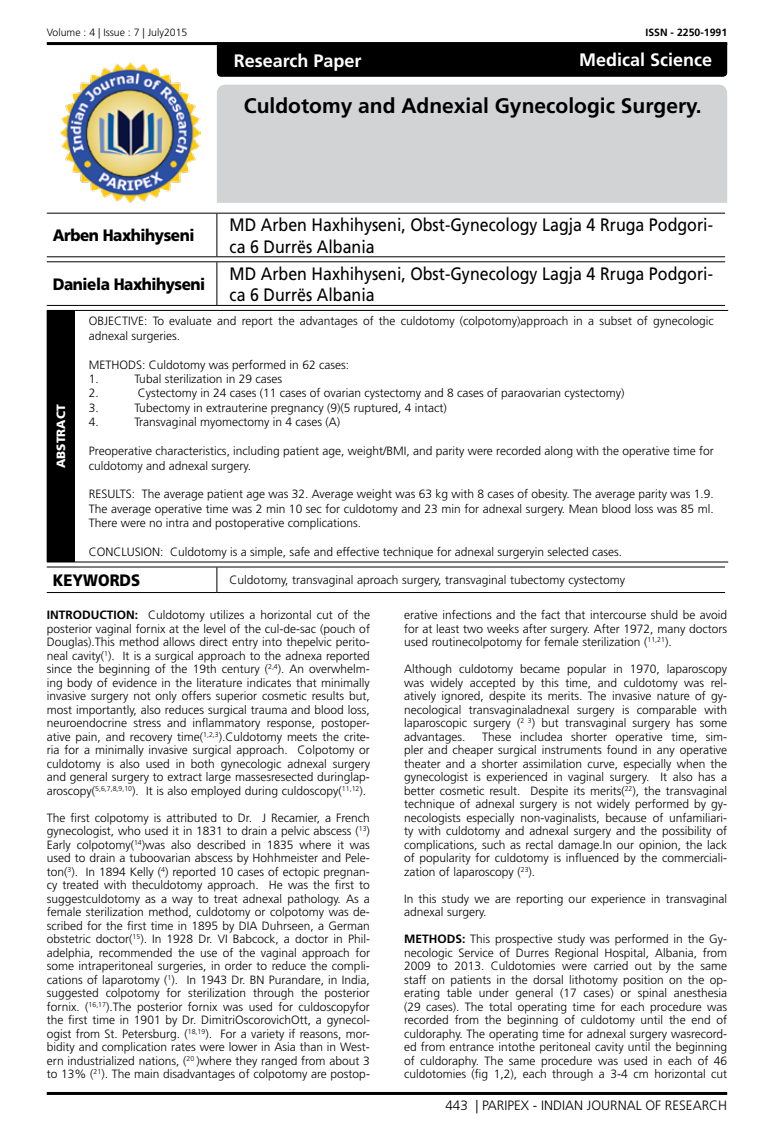
<style>
.page{position:relative;width:774px;height:1136px;background:#fff}
.page>*{position:absolute;margin:0;border:0;box-sizing:border-box;transform-origin:0 0}
.t1{font:700 21px "Frutiger LT Std";color:#000}
.t2{font:18px/21.6px "Frutiger LT Std";color:#000;scale:.89 1}
.t3{font:700 18px "Frutiger LT Std";color:#fff}
.t4{font:900 16.5px "Frutiger LT Std";letter-spacing:-.03em;color:#000;scale:.92 1}
.t5{font:900 16.5px "Frutiger LT Std";color:#000;scale:.9 1}
.t6{font:300 13.5px "Frutiger LT Std";color:#000}
.t7{font:300 12px/13.5px "Frutiger LT Std";color:#000;text-align:justify}
.t8{font:900 12px "Frutiger LT Std";color:#fff}
.t9{font:300 10.5px "Frutiger LT Std";color:#000}
.t10{font:700 10.5px "Frutiger LT Std";color:#000}
.s1{font-weight:700}
</style>
<div class="page">
<hr style="left:47px;top:42px;width:680px;height:3px;background:#000">
<hr style="left:47px;top:1091px;width:680px;height:3px;background:#000">
<div style="left:217px;top:85px;width:510px;height:118px;background:#d1d3d4"></div>
<div style="left:217px;top:45px;width:510px;height:32px;background:#000"></div>
<img style="left:61px;top:63px;width:139px;height:140px">
<hr style="left:47px;top:213px;width:170px;height:1px;background:#000">
<hr style="left:217px;top:213px;width:508px;height:1px;background:#000">
<hr style="left:216px;top:213px;width:1px;height:43px;background:#000">
<hr style="left:47px;top:256px;width:170px;height:1px;background:#000">
<hr style="left:217px;top:256px;width:508px;height:1px;background:#000">
<hr style="left:47px;top:261px;width:170px;height:1px;background:#000">
<hr style="left:217px;top:261px;width:508px;height:1px;background:#000">
<hr style="left:216px;top:262px;width:1px;height:43px;background:#000">
<hr style="left:47px;top:305px;width:170px;height:1px;background:#000">
<hr style="left:217px;top:305px;width:508px;height:1px;background:#000">
<hr style="left:47px;top:566px;width:170px;height:1px;background:#000">
<hr style="left:217px;top:566px;width:508px;height:1px;background:#000">
<svg style="left:216px;top:567px;width:1px;height:25px"></svg>
<hr style="left:47px;top:592px;width:170px;height:1px;background:#000">
<hr style="left:217px;top:592px;width:508px;height:1px;background:#000">
<div style="left:47px;top:310px;width:27px;height:252px;background:#000"></div>
<hr style="left:74px;top:310px;width:654px;height:1px;background:#000">
<hr style="left:74px;top:311px;width:1px;height:250px;background:#000">
<hr style="left:74px;top:561px;width:654px;height:1px;background:#000">
<p class="t9" style="left:47px;top:27px;width:142px">Volume : 4 | Issue : 7 | July2015</p>
<p class="t10" style="left:645px;top:27px;width:83px">ISSN - 2250-1991</p>
<h2 class="t3" style="left:579px;top:49px;width:135px">Medical Science</h2>
<h2 class="t3" style="left:234px;top:50px;width:129px">Research Paper</h2>
<h1 class="t1" style="left:244px;top:93px;width:459px">Culdotomy and Adnexial Gynecologic Surgery.</h1>
<h3 class="t4" style="left:53px;top:225px;width:155px">Arben Haxhihyseni</h3>
<h2 class="t2" style="left:230px;top:214px;width:545px">MD Arben Haxhihyseni, Obst-Gynecology Lagja 4 Rruga Podgori&shy;ca 6 Durrës Albania</h2>
<h3 class="t4" style="left:53px;top:274px;width:167px">Daniela Haxhihyseni</h3>
<h2 class="t2" style="left:230px;top:262px;width:545px">MD Arben Haxhihyseni, Obst-Gynecology Lagja 4 Rruga Podgori&shy;ca 6 Durrës Albania</h2>
<p class="t8" style="left:54px;top:468px;width:65px;rotate:-90deg">ABSTRACT</p>
<p class="t7" style="left:89px;top:314px;width:626px;line-height:14.4px">OBJECTIVE: To evaluate and report the advantages of the culdotomy (colpotomy)approach in a subset of gynecologic adnexal surgeries.</p>
<p class="t7" style="left:89px;top:357px;width:262px;line-height:14.4px">METHODS: Culdotomy was performed in 62 cases:<br>1.</p>
<p class="t7" style="left:134px;top:372px;width:149px">Tubal sterilization in 29 cases</p>
<p class="t7" style="left:89px;top:387px;width:12px">2.</p>
<p class="t7" style="left:138px;top:387px;width:488px">Cystectomy in 24 cases (11 cases of ovarian cystectomy and 8 cases of paraovarian cystectomy)</p>
<p class="t7" style="left:89px;top:401px;width:12px">3.</p>
<p class="t7" style="left:134px;top:401px;width:314px">Tubectomy in extrauterine pregnancy (9)(5 ruptured, 4 intact)</p>
<p class="t7" style="left:89px;top:415px;width:12px">4.</p>
<p class="t7" style="left:134px;top:415px;width:207px">Transvaginal myomectomy in 4 cases (A)</p>
<p class="t7" style="left:89px;top:444px;width:626px;line-height:14.4px">Preoperative characteristics, including patient age, weight/BMI, and parity were recorded along with the operative time for culdotomy and adnexal surgery.</p>
<p class="t7" style="left:89px;top:487px;width:626px;line-height:14.4px">RESULTS: The average patient age was 32. Average weight was 63 kg with 8 cases of obesity. The average parity was 1.9.<br>The average operative time was 2 min 10 sec for culdotomy and 23 min for adnexal surgery. Mean blood loss was 85 ml.<br>There were no intra and postoperative complications.</p>
<p class="t7" style="left:89px;top:545px;width:535px">CONCLUSION: Culdotomy is a simple, safe and effective technique for adnexal surgeryin selected cases.</p>
<h3 class="t5" style="left:53px;top:570px;width:99px">KEYWORDS</h3>
<p class="t7" style="left:230px;top:573px;width:397px">Culdotomy, transvaginal aproach surgery, transvaginal tubectomy cystectomy</p>
<p class="t7" style="left:47px;top:608px;width:325px"><span class="s1">INTRODUCTION:</span> Culdotomy utilizes a horizontal cut of the posterior vaginal fornix at the level of the cul-de-sac (pouch of Douglas).This method allows direct entry into thepelvic perito&shy;neal cavity(<sup>1</sup>). It is a surgical approach to the adnexa reported since the beginning of the 19th century (<sup>2,4</sup>). An overwhelm&shy;ing body of evidence in the literature indicates that minimally invasive surgery not only offers superior cosmetic results but, most importantly, also reduces surgical trauma and blood loss, neuroendocrine stress and inflammatory response, postoper&shy;ative pain, and recovery time(<sup>1,2,3</sup>).Culdotomy meets the crite&shy;ria for a minimally invasive surgical approach. Colpotomy or culdotomy is also used in both gynecologic adnexal surgery and general surgery to extract large massesresected duringlap&shy;aroscopy(<sup>5,6,7,8,9,10</sup>). It is also employed during culdoscopy(<sup>11,12</sup>).</p>
<p class="t7" style="left:47px;top:811px;width:325px">The first colpotomy is attributed to Dr. J Recamier, a French gynecologist, who used it in 1831 to drain a pelvic abscess (<sup>13</sup>)<br>Early colpotomy(<sup>14</sup>)was also described in 1835 where it was used to drain a tuboovarian abscess by Hohhmeister and Pele&shy;ton(<sup>3</sup>). In 1894 Kelly (<sup>4</sup>) reported 10 cases of ectopic pregnan&shy;cy treated with theculdotomy approach. He was the first to suggestculdotomy as a way to treat adnexal pathology. As a female sterilization method, culdotomy or colpotomy was de&shy;scribed for the first time in 1895 by DIA Duhrseen, a German obstetric doctor(<sup>15</sup>). In 1928 Dr. VI Babcock, a doctor in Phil&shy;adelphia, recommended the use of the vaginal approach for some intraperitoneal surgeries, in order to reduce the compli&shy;cations of laparotomy (<sup>1</sup>). In 1943 Dr. BN Purandare, in India, suggested colpotomy for sterilization through the posterior fornix. (<sup>16,17</sup>).The posterior fornix was used for culdoscopyfor the first time in 1901 by Dr. DimitriOscorovichOtt, a gynecol&shy;ogist from St. Petersburg. (<sup>18,19</sup>). For a variety if reasons, mor&shy;bidity and complication rates were lower in Asia than in West&shy;ern industrialized nations, (<sup>20</sup> )where they ranged from about 3 to 13% (<sup>21</sup>). The main disadvantages of colpotomy are postop-</p>
<p class="t7" style="left:404px;top:608px;width:325px">erative infections and the fact that intercourse shuld be avoid for at least two weeks after surgery. After 1972, many doctors used routinecolpotomy for female sterilization (<sup>11,21</sup>).</p>
<p class="t7" style="left:404px;top:662px;width:325px">Although culdotomy became popular in 1970, laparoscopy was widely accepted by this time, and culdotomy was rel&shy;atively ignored, despite its merits. The invasive nature of gy&shy;necological transvaginaladnexal surgery is comparable with laparoscopic surgery (<sup>2</sup> <sup>3</sup>) but transvaginal surgery has some advantages.</p>
<p class="t7" style="left:404px;top:730px;width:325px;text-indent:78px">These includea shorter operative time, sim&shy;pler and cheaper surgical instruments found in any operative theater and a shorter assimilation curve, especially when the gynecologist is experienced in vaginal surgery. It also has a better cosmetic result. Despite its merits(<sup>22</sup>), the transvaginal technique of adnexal surgery is not widely performed by gy&shy;necologists especially non-vaginalists, because of unfamiliari&shy;ty with culdotomy and adnexal surgery and the possibility of complications, such as rectal damage.In our opinion, the lack of popularity for culdotomy is influenced by the commerciali&shy;zation of laparoscopy (<sup>23</sup>).</p>
<p class="t7" style="left:404px;top:892px;width:325px">In this study we are reporting our experience in transvaginal adnexal surgery.</p>
<p class="t7" style="left:404px;top:932px;width:325px"><span class="s1">METHODS:</span> This prospective study was performed in the Gy&shy;necologic Service of Durres Regional Hospital, Albania, from 2009 to 2013. Culdotomies were carried out by the same staff on patients in the dorsal lithotomy position on the op&shy;erating table under general (17 cases) or spinal anesthesia (29 cases). The total operating time for each procedure was recorded from the beginning of culdotomy until the end of culdoraphy. The operating time for adnexal surgery wasrecord&shy;ed from entrance intothe peritoneal cavity until the beginning of culdoraphy. The same procedure was used in each of 46 culdotomies (fig 1,2), each through a 3-4 cm horizontal cut</p>
<p class="t6" style="left:445px;top:1097px;width:283px">443 | PARIPEX - INDIAN JOURNAL OF RESEARCH</p>
</div>
